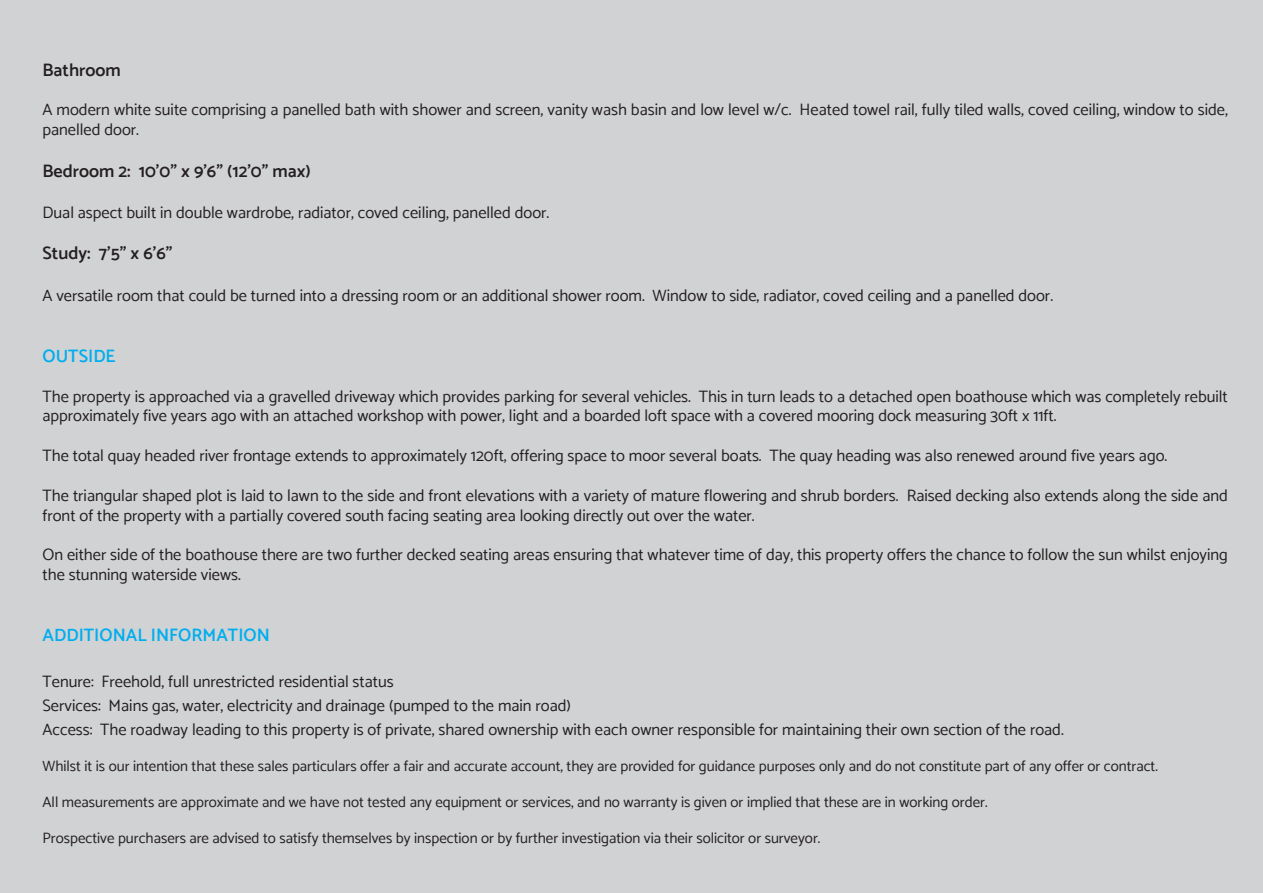
<style>
.page{position:relative;width:1263px;height:893px;background:#d1d2d4}
.page>*{position:absolute;margin:0;border:0;box-sizing:border-box;transform-origin:0 0}
.Brochure_sub_heading{font:600 18px "Catamaran";color:#231f20}
.Cyan_Brochure_Headin{font:600 18px "Catamaran";color:#00aeef}
.t1{font:16.5px/19.8px "Catamaran";color:#231f20}
.t2{font:15px "Catamaran";color:#231f20}
</style>
<div class="page">
<p class="Brochure_sub_heading" style="left:43px;top:59px;width:80px">Bathroom</p>
<p class="t1" style="left:43px;top:100px;width:1187px">A modern white suite comprising a panelled bath with shower and screen, vanity wash basin and low level w/c. Heated towel rail, fully tiled walls, coved ceiling, window to side, panelled door.</p>
<p class="Brochure_sub_heading" style="left:43px;top:160px;width:270px">Bedroom 2: 10’0” x 9’6” (12’0” max)</p>
<p class="t1" style="left:43px;top:202px;width:508px">Dual aspect built in double wardrobe, radiator, coved ceiling, panelled door.</p>
<p class="Brochure_sub_heading" style="left:43px;top:243px;width:132px">Study: 7’5” x 6’6”</p>
<p class="t1" style="left:43px;top:285px;width:1012px">A versatile room that could be turned into a dressing room or an additional shower room. Window to side, radiator, coved ceiling and a panelled door.</p>
<p class="Cyan_Brochure_Headin" style="left:43px;top:345px;width:75px">OUTSIDE</p>
<p class="t1" style="left:43px;top:386px;width:1187px">The property is approached via a gravelled driveway which provides parking for several vehicles. This in turn leads to a detached open boathouse which was completely rebuilt approximately five years ago with an attached workshop with power, light and a boarded loft space with a covered mooring dock measuring 30ft x 11ft.</p>
<p class="t1" style="left:43px;top:445px;width:1126px">The total quay headed river frontage extends to approximately 120ft, offering space to moor several boats. The quay heading was also renewed around five years ago.</p>
<p class="t1" style="left:43px;top:485px;width:1187px">The triangular shaped plot is laid to lawn to the side and front elevations with a variety of mature flowering and shrub borders. Raised decking also extends along the side and front of the property with a partially covered south facing seating area looking directly out over the water.</p>
<p class="t1" style="left:43px;top:544px;width:1187px">On either side of the boathouse there are two further decked seating areas ensuring that whatever time of day, this property offers the chance to follow the sun whilst enjoying the stunning waterside views.</p>
<p class="Cyan_Brochure_Headin" style="left:43px;top:624px;width:229px">ADDITIONAL INFORMATION</p>
<p class="t1" style="left:43px;top:671px;width:353px">Tenure: Freehold, full unrestricted residential status</p>
<p class="t1" style="left:43px;top:695px;width:530px">Services: Mains gas, water, electricity and drainage (pumped to the main road)</p>
<p class="t1" style="left:43px;top:719px;width:1023px">Access: The roadway leading to this property is of private, shared ownership with each owner responsible for maintaining their own section of the road.</p>
<p class="t2" style="left:43px;top:757px;width:1117px">Whilst it is our intention that these sales particulars offer a fair and accurate account, they are provided for guidance purposes only and do not constitute part of any offer or contract.</p>
<p class="t2" style="left:43px;top:793px;width:946px">All measurements are approximate and we have not tested any equipment or services, and no warranty is given or implied that these are in working order.</p>
<p class="t2" style="left:43px;top:829px;width:779px">Prospective purchasers are advised to satisfy themselves by inspection or by further investigation via their solicitor or surveyor.</p>
</div>
